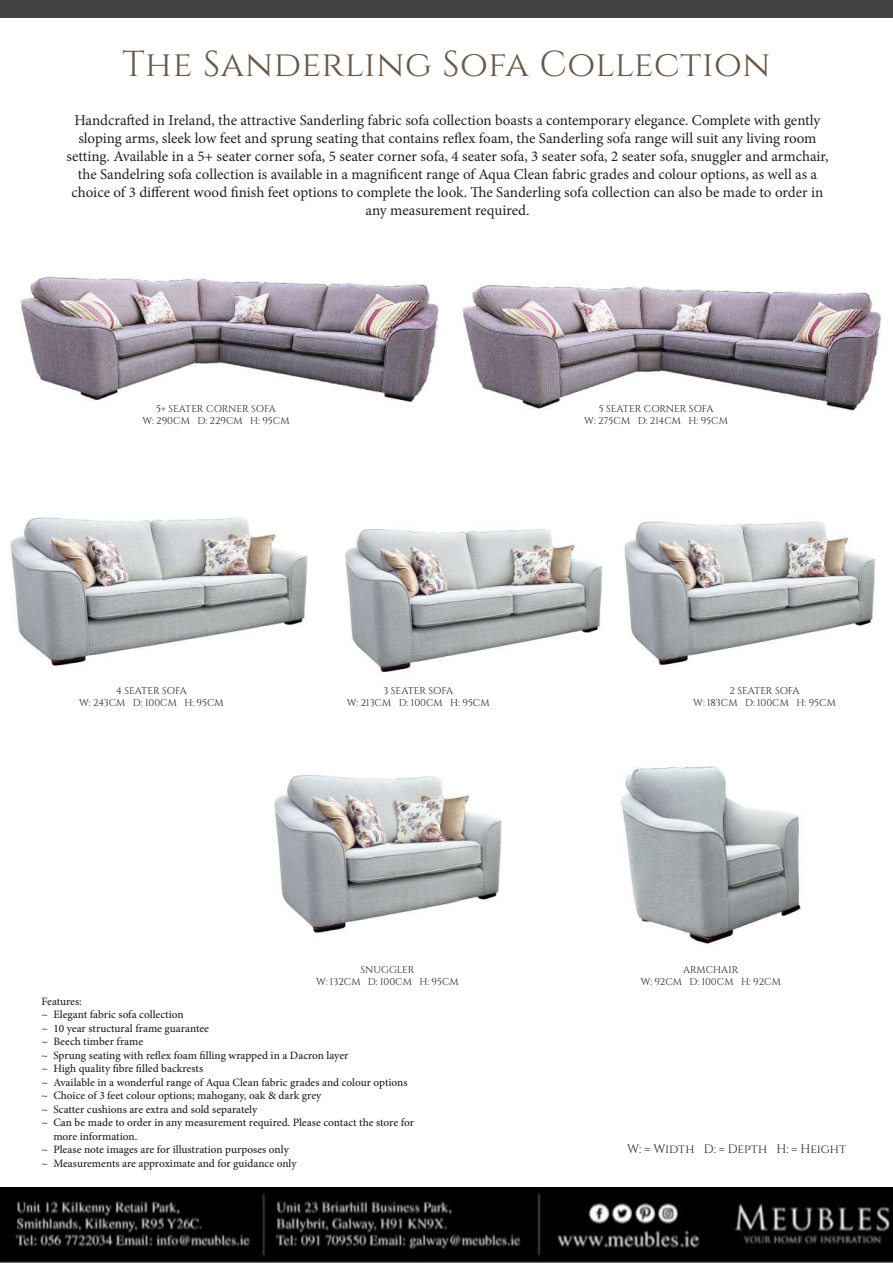
<style>
.page{position:relative;width:893px;height:1263px;background:#fff}
.page>*{position:absolute;margin:0;border:0;box-sizing:border-box;transform-origin:0 0}
.t1{font:36px "Cinzel";letter-spacing:.015em;color:#6a594a}
.t2{font:15px/18px "Minion Pro";color:#231f20;text-align:center}
.t3{font:12.3px "Cinzel";letter-spacing:-.01em;color:#231f20}
.t4{font:500 11.25px "Minion Pro";color:#231f20}
.t5{font:9.9px/11.9px "Cinzel";color:#231f20;text-align:center}
.s1{font-weight:400}
</style>
<div class="page">
<img style="left:0;top:1188px;width:893px;height:75px">
<div style="left:0;top:0;width:893px;height:17px;background:#444240"></div>
<img style="left:274px;top:775px;width:228px;height:158px">
<img style="left:10px;top:517px;width:298px;height:150px">
<img style="left:624px;top:521px;width:252px;height:145px">
<img style="left:620px;top:766px;width:181px;height:179px">
<img style="left:345px;top:529px;width:258px;height:144px">
<img style="left:20px;top:276px;width:419px;height:127px">
<img style="left:462px;top:283px;width:419px;height:128px">
<h1 class="t1" style="left:122px;top:43px;width:650px">The Sanderling Sofa Collection</h1>
<p class="t2" style="left:66px;top:111px;width:764px">Handcrafted in Ireland, the attractive Sanderling fabric sofa collection boasts a contemporary elegance. Complete with gently sloping arms, sleek low feet and sprung seating that contains reflex foam, the Sanderling sofa range will suit any living room setting. Available in a 5+ seater corner sofa, 5 seater corner sofa, 4 seater sofa, 3 seater sofa, 2 seater sofa, snuggler and armchair, the Sandelring sofa collection is available in a magnificent range of Aqua Clean fabric grades and colour options, as well as a choice of 3 different wood finish feet options to complete the look. The Sanderling sofa collection can also be made to order in any measurement required.</p>
<p class="t5" style="left:142px;top:403px;width:149px">5+ SEATER CORNER SOFA<br>W: 290CM D: 229CM H: 95CM</p>
<p class="t5" style="left:584px;top:403px;width:145px">5 SEATER CORNER SOFA<br>W: 275CM D: 214CM H: 95CM</p>
<p class="t5" style="left:79px;top:685px;width:146px">4 SEATER SOFA<br>W: 243CM D: 100CM H: 95CM</p>
<p class="t5" style="left:693px;top:685px;width:144px">2 SEATER SOFA<br>W: 183CM D: 100CM H: 95CM</p>
<p class="t5" style="left:347px;top:685px;width:144px">3 SEATER SOFA<br>W: 213CM D: 100CM H: 95CM</p>
<p class="t5" style="left:316px;top:964px;width:144px">SNUGGLER<br>W: 132CM D: 100CM H: 95CM</p>
<p class="t5" style="left:641px;top:964px;width:142px">ARMCHAIR<br>W: 92CM D: 100CM H: 92CM</p>
<p class="t4" style="left:41px;top:993px;width:42px">Features:</p>
<p class="t4" style="left:41px;top:1007px;width:144px"><span class="s1">~</span> Elegant fabric sofa collection</p>
<p class="t4" style="left:41px;top:1020px;width:169px"><span class="s1">~</span> 10 year structural frame guarantee</p>
<p class="t4" style="left:41px;top:1034px;width:103px"><span class="s1">~</span> Beech timber frame</p>
<p class="t4" style="left:41px;top:1047px;width:309px"><span class="s1">~</span> Sprung seating with reflex foam filling wrapped in a Dacron layer</p>
<p class="t4" style="left:41px;top:1061px;width:163px"><span class="s1">~</span> High quality fibre filled backrests</p>
<p class="t4" style="left:41px;top:1074px;width:368px"><span class="s1">~</span> Available in a wonderful range of Aqua Clean fabric grades and colour options</p>
<p class="t4" style="left:41px;top:1088px;width:282px"><span class="s1">~</span> Choice of 3 feet colour options; mahogany, oak &amp; dark grey</p>
<p class="t4" style="left:41px;top:1101px;width:217px"><span class="s1">~</span> Scatter cushions are extra and sold separately</p>
<p class="t4" style="left:41px;top:1115px;width:374px"><span class="s1">~</span> Can be made to order in any measurement required. Please contact the store for</p>
<p class="t4" style="left:53px;top:1128px;width:85px">more information.</p>
<p class="t4" style="left:41px;top:1142px;width:249px"><span class="s1">~</span> Please note images are for illustration purposes only</p>
<p class="t4" style="left:41px;top:1155px;width:257px"><span class="s1">~</span> Measurements are approximate and for guidance only</p>
<p class="t3" style="left:627px;top:1142px;width:220px">W: = Width D: = Depth H: = Height</p>
</div>
